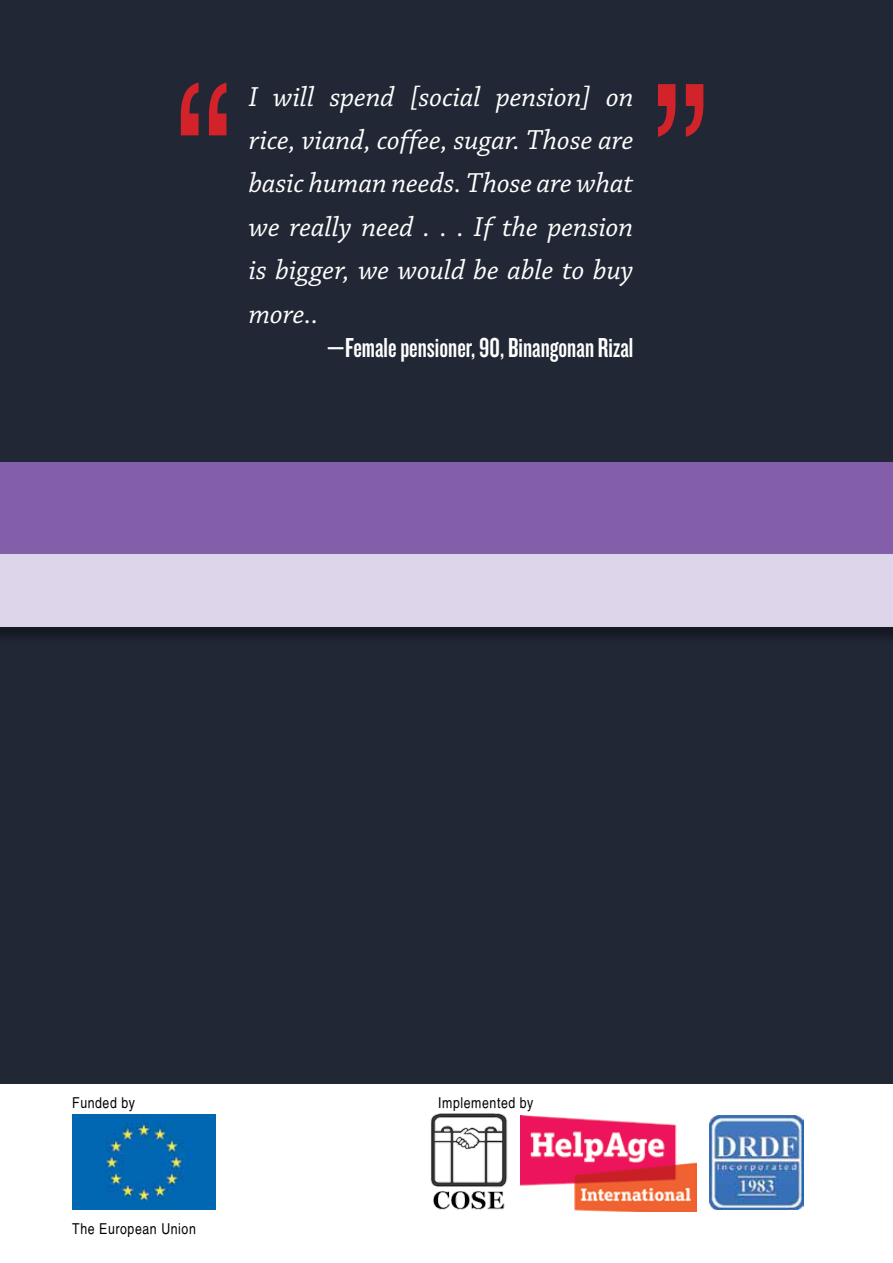
<style>
.page{position:relative;width:893px;height:1263px;background:#fff}
.page>*{position:absolute;margin:0;border:0;box-sizing:border-box;transform-origin:0 0}
.t1{font:condensed 206.7px "Helvetica LT";color:#d2232a}
.t2{font:italic 28.95px/43.3px "Chaparral Pro";color:#fff;text-align:justify}
.t3{font:28.5px "Knockout HTF48 Featherweight";color:#fff}
.t4{font:condensed 15px "Helvetica LT";letter-spacing:.04em;color:#000}
</style>
<div class="page">
<div style="left:0;top:0;width:893px;height:1083px;background:#212735"></div>
<img style="left:710px;top:1115px;width:94px;height:94px">
<img style="left:430px;top:1113px;width:78px;height:97px">
<img style="left:521px;top:1115px;width:175px;height:96px">
<img style="left:72px;top:1114px;width:144px;height:95px">
<div style="left:0;top:462px;width:893px;height:91px;background:#845fa9"></div>
<div style="left:0;top:556px;width:893px;height:89px;background:#191d28"></div>
<div style="left:0;top:553px;width:893px;height:73px;background:#ddd5ea"></div>
<h1 class="t1" style="left:174px;top:40px;width:58px">“</h1>
<h1 class="t1" style="left:653px;top:40px;width:58px">”</h1>
<p class="t2" style="left:249px;top:76px;width:386px">I will spend [social pension] on rice, viand, coffee, sugar. Those are basic human needs. Those are what we really need . . . If the pension is bigger, we would be able to buy more..</p>
<p class="t3" style="left:326px;top:333px;width:309px">—Female pensioner, 90, Binangonan Rizal</p>
<p class="t4" style="left:72px;top:1093px;width:64px">Funded by</p>
<p class="t4" style="left:438px;top:1093px;width:97px">Implemented by</p>
<p class="t4" style="left:72px;top:1219px;width:125px">The European Union</p>
</div>
